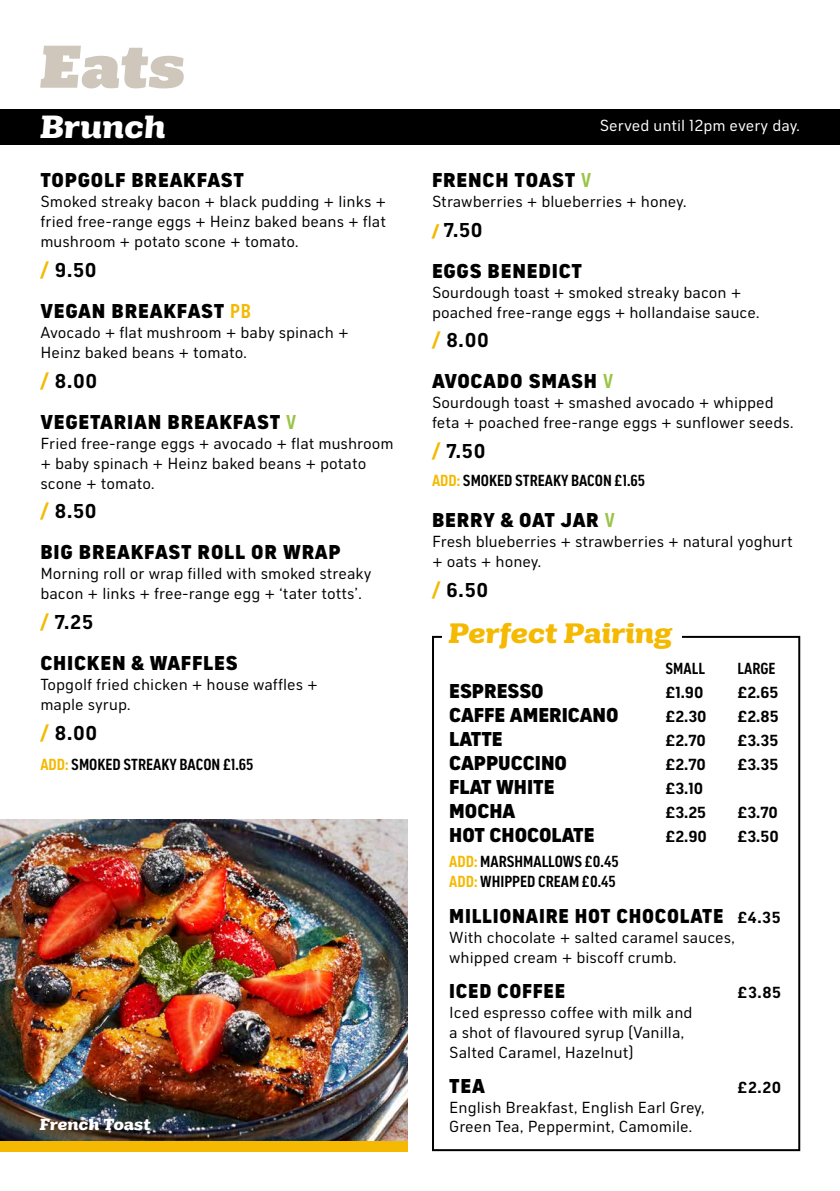
<style>
.page{position:relative;width:840px;height:1191px;background:#fff}
.page>*{position:absolute;margin:0;border:0;box-sizing:border-box;transform-origin:0 0}
.t1{font:italic 900 60px "Tee Line";color:#cfc6bc}
.t2{font:italic 700 32px "Tee Line";color:#fff}
.t3{font:italic 700 28px "Tee Line";letter-spacing:-.005em;color:#f4b900}
.t4{font:900 20px/41px "Shield Sans";letter-spacing:.04em;color:#000}
.t5{font:900 20px "Shield Sans";color:#000}
.t6{font:900 20px "Shield Sans";letter-spacing:.04em;color:#000;scale:.96 1}
.t7{font:700 20px "Shield Sans";color:#000}
.t8{font:16px/20px "Shield Sans";color:#000}
.t9{font:600 condensed 16px/20px "Shield Sans";color:#000}
.t10{font:700 16px "Shield Sans";color:#000}
.t11{font:16px "Shield Sans";color:#fff}
.t12{font:italic 700 16px "Tee Line";letter-spacing:-.005em;color:#fff}
.s1{font-weight:700;color:#f4b900}
.s2{font-weight:700}
.s3{font-weight:600;font-stretch:condensed;color:#f4b900}
.s4{font-weight:600;font-stretch:condensed;color:#9ac446}
.s5{color:#f4b900}
.s6{font-size:16px;color:#f4b900}
.s7{font-weight:700;font-size:16px}
</style>
<div class="page">
<div style="left:432px;top:636px;width:367px;height:515px;border:2px solid #000"></div>
<div style="left:441px;top:621px;width:239px;height:40px;background:#fff"></div>
<div style="left:0;top:109px;width:839px;height:35px;background:#000"></div>
<img style="left:0;top:819px;width:408px;height:322px">
<div style="left:0;top:1141px;width:408px;height:10px;background:#f4b900"></div>
<h1 class="t1" style="left:40px;top:32px;width:146px">Eats</h1>
<h2 class="t2" style="left:40px;top:109px;width:127px">Brunch</h2>
<p class="t11" style="left:599px;top:116px;width:202px">Served until 12pm every day.</p>
<p class="t4" style="left:40px;top:159px;width:205px">TOPGOLF BREAKFAST</p>
<p class="t8" style="left:40px;top:191px;width:347px;text-align:justify">Smoked streaky bacon + black pudding + links + fried free-range eggs + Heinz baked beans + flat mushroom + potato scone + tomato.</p>
<p class="t4" style="left:40px;top:249px;width:212px"><span class="s1">/</span> <span class="s2">9.50<br></span>VEGAN BREAKFAST <span class="s3">PB</span></p>
<p class="t8" style="left:40px;top:322px;width:310px">Avocado + flat mushroom + baby spinach +<br>Heinz baked beans + tomato.</p>
<p class="t4" style="left:40px;top:359px;width:257px"><span class="s1">/</span> <span class="s2">8.00<br></span>VEGETARIAN BREAKFAST <span class="s4">V</span></p>
<p class="t8" style="left:40px;top:433px;width:354px">Fried free-range eggs + avocado + flat mushroom + baby spinach + Heinz baked beans + potato scone + tomato.</p>
<p class="t4" style="left:40px;top:490px;width:302px"><span class="s1">/</span> <span class="s2">8.50<br></span>BIG BREAKFAST ROLL OR WRAP</p>
<p class="t8" style="left:40px;top:563px;width:332px">Morning roll or wrap filled with smoked streaky bacon + links + free-range egg + ‘tater totts’.</p>
<p class="t4" style="left:40px;top:601px;width:198px"><span class="s1">/</span> <span class="s2">7.25<br></span>CHICKEN &amp; WAFFLES</p>
<p class="t8" style="left:40px;top:674px;width:279px">Topgolf fried chicken + house waffles + maple syrup.</p>
<p class="t7" style="left:40px;top:720px;width:58px"><span class="s5">/</span> 8.00</p>
<p class="t9" style="left:40px;top:753px;width:214px"><span class="s5">ADD:</span> SMOKED STREAKY BACON £1.65</p>
<p class="t4" style="left:432px;top:159px;width:161px">FRENCH TOAST <span class="s4">V</span></p>
<p class="t8" style="left:432px;top:191px;width:256px">Strawberries + blueberries + honey.</p>
<p class="t4" style="left:432px;top:209px;width:152px"><span class="s6">/</span> <span class="s2">7.50<br></span>EGGS BENEDICT</p>
<p class="t8" style="left:432px;top:282px;width:329px">Sourdough toast + smoked streaky bacon + poached free-range eggs + hollandaise sauce.</p>
<p class="t4" style="left:432px;top:318px;width:183px"><span class="s1">/</span> <span class="s2">8.00<br></span>AVOCADO SMASH <span class="s4">V</span></p>
<p class="t8" style="left:432px;top:392px;width:363px">Sourdough toast + smashed avocado + whipped feta + poached free-range eggs + sunflower seeds.</p>
<p class="t7" style="left:432px;top:438px;width:55px"><span class="s5">/</span> 7.50</p>
<p class="t9" style="left:432px;top:470px;width:214px"><span class="s5">ADD:</span> SMOKED STREAKY BACON £1.65</p>
<p class="t4" style="left:432px;top:499px;width:184px">BERRY &amp; OAT JAR <span class="s4">V</span></p>
<p class="t8" style="left:432px;top:531px;width:362px">Fresh blueberries + strawberries + natural yoghurt + oats + honey.</p>
<p class="t7" style="left:432px;top:578px;width:58px"><span class="s5">/</span> 6.50</p>
<h3 class="t3" style="left:448px;top:618px;width:225px">Perfect Pairing</h3>
<p class="t9" style="left:665px;top:657px;width:41px">SMALL</p>
<p class="t9" style="left:737px;top:657px;width:40px">LARGE</p>
<p class="t5" style="left:449px;top:678px;width:96px">ESPRESSO</p>
<p class="t10" style="left:665px;top:682px;width:39px">£1.90</p>
<p class="t10" style="left:737px;top:682px;width:42px">£2.65</p>
<p class="t5" style="left:449px;top:702px;width:171px">CAFFE AMERICANO</p>
<p class="t10" style="left:665px;top:706px;width:43px">£2.30</p>
<p class="t10" style="left:737px;top:706px;width:42px">£2.85</p>
<p class="t4" style="left:449px;top:717px;width:55px">LATTE</p>
<p class="t10" style="left:665px;top:730px;width:42px">£2.70</p>
<p class="t10" style="left:737px;top:730px;width:42px">£3.35</p>
<p class="t5" style="left:449px;top:750px;width:119px">CAPPUCCINO</p>
<p class="t10" style="left:665px;top:754px;width:42px">£2.70</p>
<p class="t10" style="left:737px;top:754px;width:42px">£3.35</p>
<p class="t5" style="left:449px;top:774px;width:107px">FLAT WHITE</p>
<p class="t10" style="left:665px;top:778px;width:39px">£3.10</p>
<p class="t4" style="left:449px;top:789px;width:68px">MOCHA</p>
<p class="t10" style="left:665px;top:802px;width:42px">£3.25</p>
<p class="t10" style="left:737px;top:802px;width:42px">£3.70</p>
<p class="t5" style="left:449px;top:822px;width:147px">HOT CHOCOLATE</p>
<p class="t10" style="left:665px;top:826px;width:43px">£2.90</p>
<p class="t10" style="left:737px;top:826px;width:43px">£3.50</p>
<p class="t9" style="left:449px;top:851px;width:171px"><span class="s5">ADD:</span> MARSHMALLOWS £0.45<br><span class="s5">ADD:</span> WHIPPED CREAM £0.45</p>
<p class="t6" style="left:449px;top:903px;width:346px">MILLIONAIRE HOT CHOCOLATE <span class="s7">£4.35</span></p>
<p class="t8" style="left:449px;top:927px;width:287px">With chocolate + salted caramel sauces, whipped cream + biscoff crumb.</p>
<p class="t6" style="left:449px;top:978px;width:122px">ICED COFFEE</p>
<p class="t10" style="left:737px;top:982px;width:45px">£3.85</p>
<p class="t8" style="left:449px;top:1002px;width:245px">Iced espresso coffee with milk and a shot of flavoured syrup (Vanilla,<br>Salted Caramel, Hazelnut)</p>
<p class="t4" style="left:449px;top:1065px;width:37px">TEA</p>
<p class="t10" style="left:737px;top:1078px;width:45px">£2.20</p>
<p class="t8" style="left:449px;top:1096px;width:257px">English Breakfast, English Earl Grey,</p>
<p class="t12" style="left:40px;top:1115px;width:112px">French Toast</p>
<p class="t8" style="left:449px;top:1116px;width:244px">Green Tea, Peppermint, Camomile.</p>
</div>
